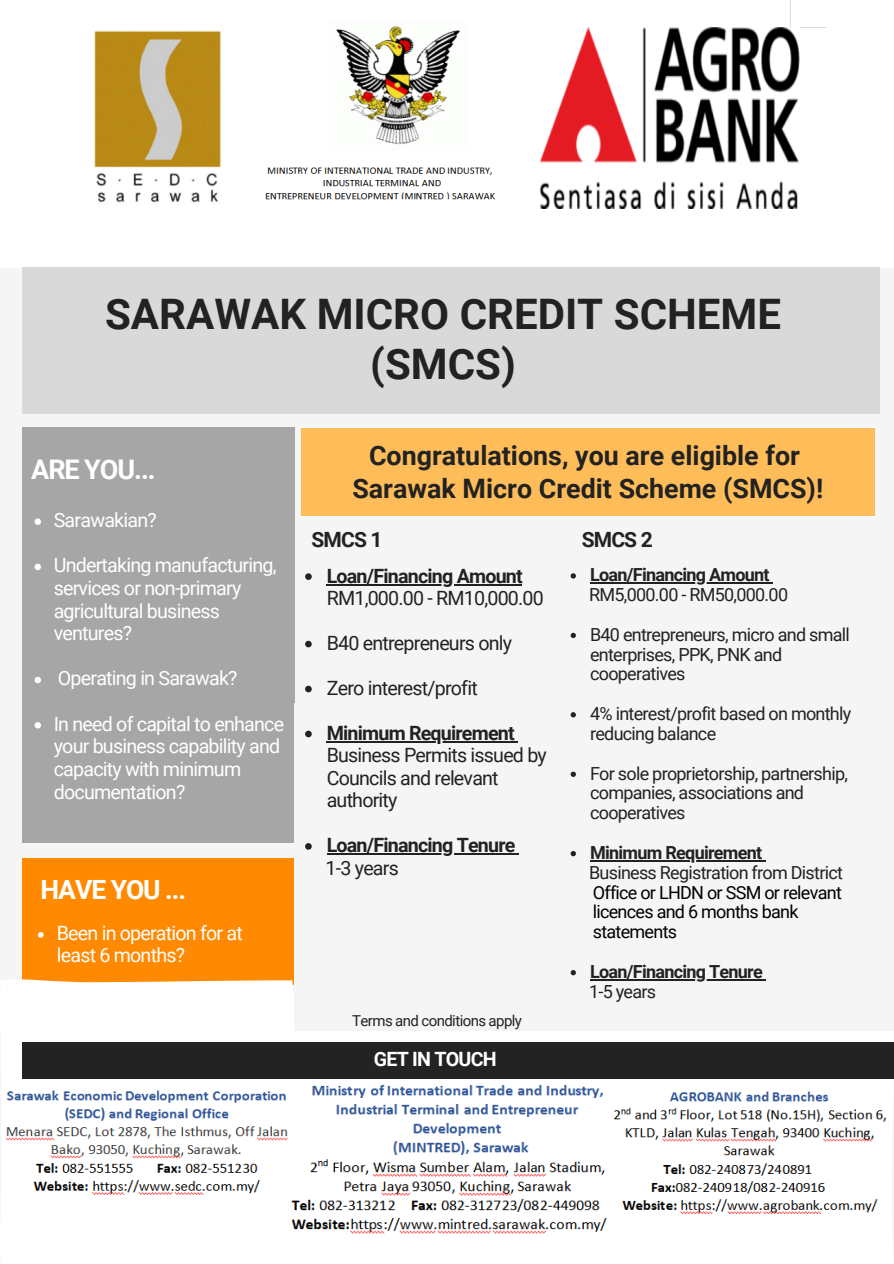
<style>
.page{position:relative;width:894px;height:1264px;background:#fff}
.page>*{position:absolute;margin:0;border:0;box-sizing:border-box;transform-origin:0 0}
.t1{font:700 42px/50.7px "Roboto";color:#222;text-align:center}
.t2{font:700 27px "Roboto";letter-spacing:-.04em;color:#fff}
.t3{font:700 26.85px/32.5px "Roboto";color:#222;text-align:center}
.t4{font:700 26.55px "Roboto";letter-spacing:-.04em;color:#fff}
.t5{font:700 21px "Roboto";letter-spacing:-.04em;color:#222}
.t6{font:19.65px/22.6px "Roboto";letter-spacing:-.04em;color:#fff}
.t7{font:19.65px/22.5px "Roboto";letter-spacing:-.04em;color:#222}
.t8{font:700 19.65px "Roboto";letter-spacing:-.04em;color:#222}
.t9{font:700 19.65px "Roboto";letter-spacing:-.04em;color:#fff}
.t10{font:18px/19.8px "Roboto";letter-spacing:-.04em;color:#222}
.t11{font:18px/19.8px "Roboto";letter-spacing:-.04em;color:#000}
.t12{font:700 18px "Roboto";letter-spacing:-.04em;color:#222}
.t13{font:15px "Roboto";letter-spacing:-.04em;color:#222}
</style>
<div class="page">
<div style="left:0;top:0;width:893px;height:1263px;background:#f5f5f5"></div>
<img style="left:94px;top:0;width:732px;height:209px">
<div style="left:22px;top:267px;width:857px;height:146px;background:#d9d9d9"></div>
<div style="left:22px;top:428px;width:272px;height:126px;background:#a6a6a6"></div>
<div style="left:22px;top:534px;width:272px;height:126px;background:#a6a6a6"></div>
<div style="left:22px;top:716px;width:272px;height:126px;background:#a6a6a6"></div>
<div style="left:22px;top:626px;width:272px;height:126px;background:#a6a6a6"></div>
<div style="left:22px;top:858px;width:272px;height:126px;background:#ff8900"></div>
<div style="left:301px;top:428px;width:573px;height:87px;background:#ffbd59"></div>
<img style="left:614px;top:1078px;width:279px;height:136px">
<img style="left:295px;top:1078px;width:319px;height:156px">
<img style="left:6px;top:979px;width:289px;height:251px">
<div style="left:22px;top:1042px;width:871px;height:36px;background:#232323"></div>
<svg style="left:35px;top:518px;width:6px;height:7px"></svg>
<svg style="left:35px;top:563px;width:6px;height:7px"></svg>
<svg style="left:35px;top:676px;width:6px;height:7px"></svg>
<svg style="left:35px;top:722px;width:6px;height:6px"></svg>
<svg style="left:38px;top:932px;width:6px;height:5px"></svg>
<div style="left:0;top:993px;width:893px;height:37px;background:#fff"></div>
<div style="left:609px;top:703px;width:284px;height:327px;background:#f5f5f5"></div>
<div style="left:294px;top:703px;width:337px;height:327px;background:#f5f5f5"></div>
<svg style="left:305px;top:573px;width:6px;height:7px"></svg>
<hr style="left:326px;top:584px;width:196px;height:1px;background:#222">
<svg style="left:305px;top:640px;width:6px;height:7px"></svg>
<svg style="left:305px;top:685px;width:6px;height:7px"></svg>
<svg style="left:305px;top:730px;width:6px;height:7px"></svg>
<hr style="left:326px;top:741px;width:192px;height:1px;background:#222">
<svg style="left:305px;top:843px;width:6px;height:6px"></svg>
<hr style="left:326px;top:853px;width:192px;height:2px;background:#222">
<svg style="left:570px;top:573px;width:5px;height:5px"></svg>
<hr style="left:590px;top:582px;width:178px;height:2px;background:#222">
<svg style="left:570px;top:632px;width:5px;height:6px"></svg>
<svg style="left:570px;top:712px;width:5px;height:5px"></svg>
<svg style="left:570px;top:771px;width:5px;height:6px"></svg>
<svg style="left:570px;top:851px;width:5px;height:5px"></svg>
<hr style="left:590px;top:860px;width:175px;height:1px;background:#222">
<svg style="left:570px;top:970px;width:5px;height:5px"></svg>
<hr style="left:590px;top:979px;width:175px;height:1px;background:#222">
<h1 class="t1" style="left:105px;top:289px;width:677px">SARAWAK MICRO CREDIT SCHEME (SMCS)</h1>
<h2 class="t2" style="left:31px;top:454px;width:126px">ARE YOU...</h2>
<p class="t6" style="left:54px;top:509px;width:104px">Sarawakian?</p>
<p class="t6" style="left:54px;top:554px;width:224px">Undertaking manufacturing, services or non-primary agricultural business ventures?</p>
<p class="t6" style="left:58px;top:667px;width:181px">Operating in Sarawak?</p>
<p class="t6" style="left:54px;top:712px;width:232px">In need of capital to enhance your business capability and capacity with minimum documentation?</p>
<h3 class="t4" style="left:41px;top:874px;width:147px">HAVE YOU ...</h3>
<p class="t6" style="left:57px;top:922px;width:187px">Been in operation for at least 6 months?</p>
<h3 class="t3" style="left:352px;top:439px;width:472px">Congratulations, you are eligible for<br>Sarawak Micro Credit Scheme (SMCS)!</h3>
<p class="t5" style="left:311px;top:528px;width:73px">SMCS 1</p>
<p class="t5" style="left:581px;top:528px;width:73px">SMCS 2</p>
<p class="t8" style="left:326px;top:564px;width:197px">Loan/Financing Amount</p>
<p class="t7" style="left:326px;top:587px;width:218px">RM1,000.00 - RM10,000.00</p>
<p class="t7" style="left:326px;top:632px;width:187px">B40 entrepreneurs only</p>
<p class="t7" style="left:326px;top:677px;width:152px">Zero interest/profit</p>
<p class="t8" style="left:326px;top:721px;width:189px">Minimum Requirement</p>
<p class="t7" style="left:326px;top:744px;width:221px">Business Permits issued by<br>Councils and relevant authority</p>
<p class="t8" style="left:326px;top:834px;width:190px">Loan/Financing Tenure</p>
<p class="t7" style="left:325px;top:856px;width:75px">1-3 years</p>
<p class="t13" style="left:352px;top:1012px;width:171px">Terms and conditions apply</p>
<p class="t9" style="left:374px;top:1047px;width:124px">GET IN TOUCH</p>
<p class="t12" style="left:590px;top:564px;width:181px">Loan/Financing Amount</p>
<p class="t10" style="left:589px;top:585px;width:200px">RM5,000.00 - RM50,000.00</p>
<p class="t10" style="left:590px;top:624px;width:261px">B40 entrepreneurs, micro and small enterprises, PPK, PNK and cooperatives</p>
<p class="t10" style="left:590px;top:704px;width:263px">4% interest/profit based on monthly reducing balance</p>
<p class="t10" style="left:590px;top:763px;width:259px">For sole proprietorship, partnership, companies, associations and cooperatives</p>
<p class="t12" style="left:590px;top:842px;width:174px">Minimum Requirement</p>
<p class="t10" style="left:589px;top:862px;width:255px">Business Registration from District</p>
<p class="t11" style="left:592px;top:882px;width:250px">Office or LHDN or SSM or relevant licences and 6 months bank statements</p>
<p class="t12" style="left:590px;top:961px;width:174px">Loan/Financing Tenure</p>
<p class="t10" style="left:589px;top:981px;width:69px">1-5 years</p>
</div>
